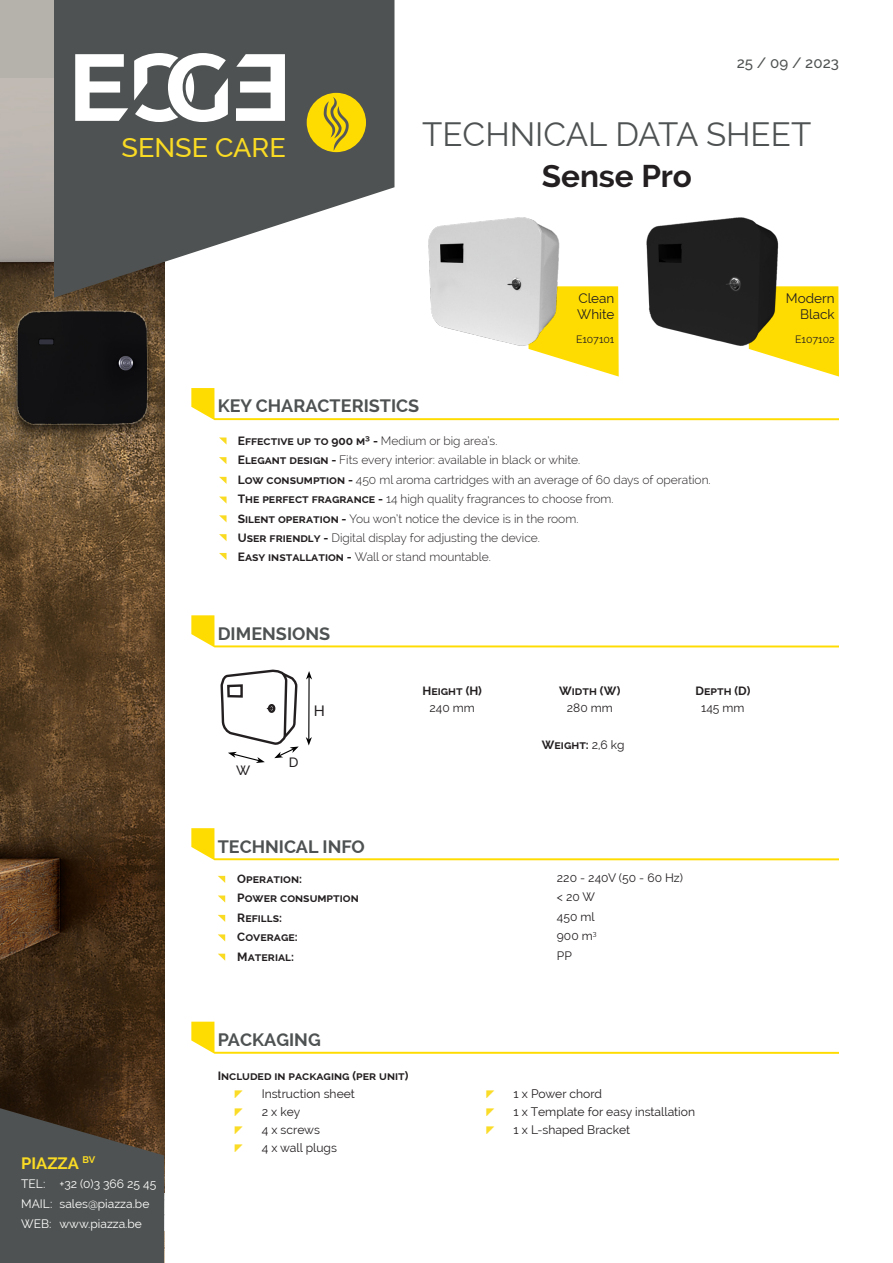
<style>
.page{position:relative;width:893px;height:1263px;background:#fff}
.page>*{position:absolute;margin:0;border:0;box-sizing:border-box;transform-origin:0 0}
.t1{font:33px "Raleway";color:#4f5252}
.t2{font:700 31.5px "Raleway";color:#231f20}
.t3{font:500 27px "Raleway";color:#fadb24}
.t4{font:700 18px "Raleway";color:#4f5252}
.t5{font:700 16.5px "Raleway";color:#fadb24}
.t6{font:500 15px "Raleway";color:#4f5252}
.t7{font:500 15px "Raleway";color:#231f20}
.t8{font:13.5px "Raleway";color:#231f20}
.t9{font:500 13.5px "Raleway";color:#231f20}
.t10{font:12.15px "Raleway";color:#231f20}
.t11{font:12.15px "toonarrow";color:#fadb26}
.t12{font:300 12px "Raleway";color:#231f20}
.t13{font:700 12px "Raleway";color:#231f20}
.t14{font:12px "Raleway";color:#fff}
.t15{font:12px "Raleway";color:#231f20}
.t16{font:10.5px "Raleway";color:#231f20}
.s1{font-weight:300}
.s2{font-weight:700}
.s3{font-weight:400}
</style>
<div class="page">
<svg style="left:191px;top:388px;width:648px;height:32px"></svg>
<svg style="left:219px;top:437px;width:8px;height:8px"></svg>
<svg style="left:219px;top:477px;width:8px;height:7px"></svg>
<svg style="left:219px;top:496px;width:8px;height:8px"></svg>
<svg style="left:219px;top:515px;width:8px;height:7px"></svg>
<svg style="left:219px;top:534px;width:8px;height:7px"></svg>
<svg style="left:219px;top:553px;width:8px;height:7px"></svg>
<svg style="left:191px;top:615px;width:648px;height:32px"></svg>
<svg style="left:191px;top:828px;width:648px;height:32px"></svg>
<svg style="left:191px;top:1022px;width:648px;height:32px"></svg>
<hr style="left:308px;top:677px;width:2px;height:62px;background:#000001">
<svg style="left:306px;top:671px;width:6px;height:8px"></svg>
<svg style="left:306px;top:737px;width:6px;height:8px"></svg>
<svg style="left:218px;top:876px;width:7px;height:7px"></svg>
<svg style="left:218px;top:895px;width:7px;height:7px"></svg>
<svg style="left:218px;top:915px;width:7px;height:7px"></svg>
<svg style="left:218px;top:934px;width:7px;height:7px"></svg>
<svg style="left:218px;top:954px;width:7px;height:7px"></svg>
<svg style="left:219px;top:457px;width:7px;height:7px"></svg>
<svg style="left:220px;top:670px;width:79px;height:93px"></svg>
<div style="left:0;top:0;width:164px;height:1263px;background:#b5b1ab"></div>
<img style="left:0;top:79px;width:164px;height:1029px">
<svg style="left:54px;top:0;width:340px;height:298px;fill:#4f5252"></svg>
<svg style="left:75px;top:53px;width:210px;height:69px"></svg>
<div style="left:307px;top:93px;width:59px;height:59px;background:#ffdc01;border-radius:50%"></div>
<svg style="left:324px;top:97px;width:25px;height:54px"></svg>
<svg style="left:552px;top:286px;width:67px;height:91px;background:#ffe128"></svg>
<svg style="left:772px;top:286px;width:67px;height:91px;background:#ffe126"></svg>
<img style="left:428px;top:217px;width:139px;height:139px">
<img style="left:646px;top:217px;width:139px;height:139px">
<svg style="left:0;top:1108px;width:164px;height:155px;background:#4d4c49"></svg>
<p class="t3" style="left:121px;top:131px;width:166px">SENSE CARE</p>
<p class="t6" style="left:737px;top:54px;width:104px">25 / 09 / 2023</p>
<p class="t1" style="left:422px;top:115px;width:391px">TECHNICAL DATA SHEET</p>
<p class="t2" style="left:542px;top:158px;width:152px">Sense Pro</p>
<p class="t8" style="left:578px;top:291px;width:38px">Clean</p>
<p class="t8" style="left:577px;top:307px;width:39px">White</p>
<p class="t16" style="left:576px;top:334px;width:40px">E107101</p>
<p class="t8" style="left:786px;top:291px;width:50px">Modern</p>
<p class="t8" style="left:800px;top:307px;width:36px">Black</p>
<p class="t16" style="left:795px;top:334px;width:41px">E107102</p>
<p class="t4" style="left:218px;top:396px;width:203px">KEY CHARACTERISTICS</p>
<p class="t13" style="left:238px;top:434px;width:261px">Effective up to 900 m³ - <span class="s1">Medium or big area’s.</span></p>
<p class="t12" style="left:238px;top:453px;width:344px"><span class="s2">Elegant design -</span> Fits every interior: available in black or white.</p>
<p class="t12" style="left:238px;top:472px;width:474px"><span class="s2">Low consumption -</span> 450 ml aroma cartridges with an average of 60 days of operation.</p>
<p class="t12" style="left:238px;top:492px;width:377px"><span class="s2">The perfect fragrance -</span> 14 high quality fragrances to choose from.</p>
<p class="t12" style="left:238px;top:511px;width:342px"><span class="s2">Silent operation -</span> You won’t notice the device is in the room.</p>
<p class="t12" style="left:238px;top:531px;width:304px"><span class="s2">User friendly -</span> Digital display for adjusting the device.</p>
<p class="t12" style="left:238px;top:550px;width:255px"><span class="s2">Easy installation -</span> Wall or stand mountable.</p>
<p class="t5" style="left:21px;top:1153px;width:76px">PIAZZA <sup>BV</sup></p>
<p class="t14" style="left:21px;top:1177px;width:137px">TEL: +32 (0)3 366 25 45</p>
<p class="t14" style="left:21px;top:1196px;width:130px">MAIL: sales@piazza.be</p>
<p class="t14" style="left:21px;top:1216px;width:122px">WEB: www.piazza.be</p>
<p class="t4" style="left:218px;top:623px;width:114px">DIMENSIONS</p>
<p class="t9" style="left:236px;top:762px;width:16px">W</p>
<p class="t9" style="left:289px;top:754px;width:11px">D</p>
<p class="t7" style="left:314px;top:702px;width:13px">H</p>
<p class="t4" style="left:218px;top:836px;width:149px">TECHNICAL INFO</p>
<p class="t13" style="left:237px;top:872px;width:66px">Operation:</p>
<p class="t13" style="left:237px;top:891px;width:123px">Power consumption</p>
<p class="t13" style="left:237px;top:911px;width:46px">Refills:</p>
<p class="t13" style="left:237px;top:930px;width:62px">Coverage:</p>
<p class="t13" style="left:237px;top:949px;width:58px">Material:</p>
<p class="t13" style="left:422px;top:684px;width:61px">Height (H)</p>
<p class="t13" style="left:559px;top:684px;width:63px">Width (W)</p>
<p class="t13" style="left:695px;top:684px;width:56px">Depth (D)</p>
<p class="t15" style="left:430px;top:701px;width:47px">240 mm</p>
<p class="t15" style="left:567px;top:701px;width:47px">280 mm</p>
<p class="t15" style="left:701px;top:701px;width:45px">145 mm</p>
<p class="t13" style="left:542px;top:738px;width:84px">Weight: <span class="s3">2,6 kg</span></p>
<p class="t15" style="left:557px;top:871px;width:128px">220 - 240V (50 - 60 Hz)</p>
<p class="t15" style="left:557px;top:890px;width:40px">&lt; 20 W</p>
<p class="t15" style="left:557px;top:910px;width:39px">450 ml</p>
<p class="t15" style="left:557px;top:929px;width:41px">900 m<sup>3</sup></p>
<p class="t15" style="left:557px;top:948px;width:16px">PP</p>
<p class="t4" style="left:218px;top:1029px;width:105px">PACKAGING</p>
<p class="t13" style="left:218px;top:1069px;width:192px">Included in packaging (per unit)</p>
<p class="t11" style="left:235px;top:1087px;width:10px">A</p>
<p class="t10" style="left:262px;top:1087px;width:95px">Instruction sheet</p>
<p class="t11" style="left:235px;top:1105px;width:10px">A</p>
<p class="t10" style="left:262px;top:1105px;width:40px">2 x key</p>
<p class="t11" style="left:235px;top:1123px;width:10px">A</p>
<p class="t10" style="left:262px;top:1123px;width:60px">4 x screws</p>
<p class="t11" style="left:235px;top:1141px;width:10px">A</p>
<p class="t10" style="left:262px;top:1141px;width:77px">4 x wall plugs</p>
<p class="t11" style="left:487px;top:1087px;width:10px">A</p>
<p class="t10" style="left:514px;top:1087px;width:90px">1 x Power chord</p>
<p class="t11" style="left:487px;top:1105px;width:10px">A</p>
<p class="t10" style="left:514px;top:1105px;width:183px">1 x Template for easy installation</p>
<p class="t11" style="left:487px;top:1123px;width:10px">A</p>
<p class="t10" style="left:514px;top:1123px;width:118px">1 x L-shaped Bracket</p>
</div>
